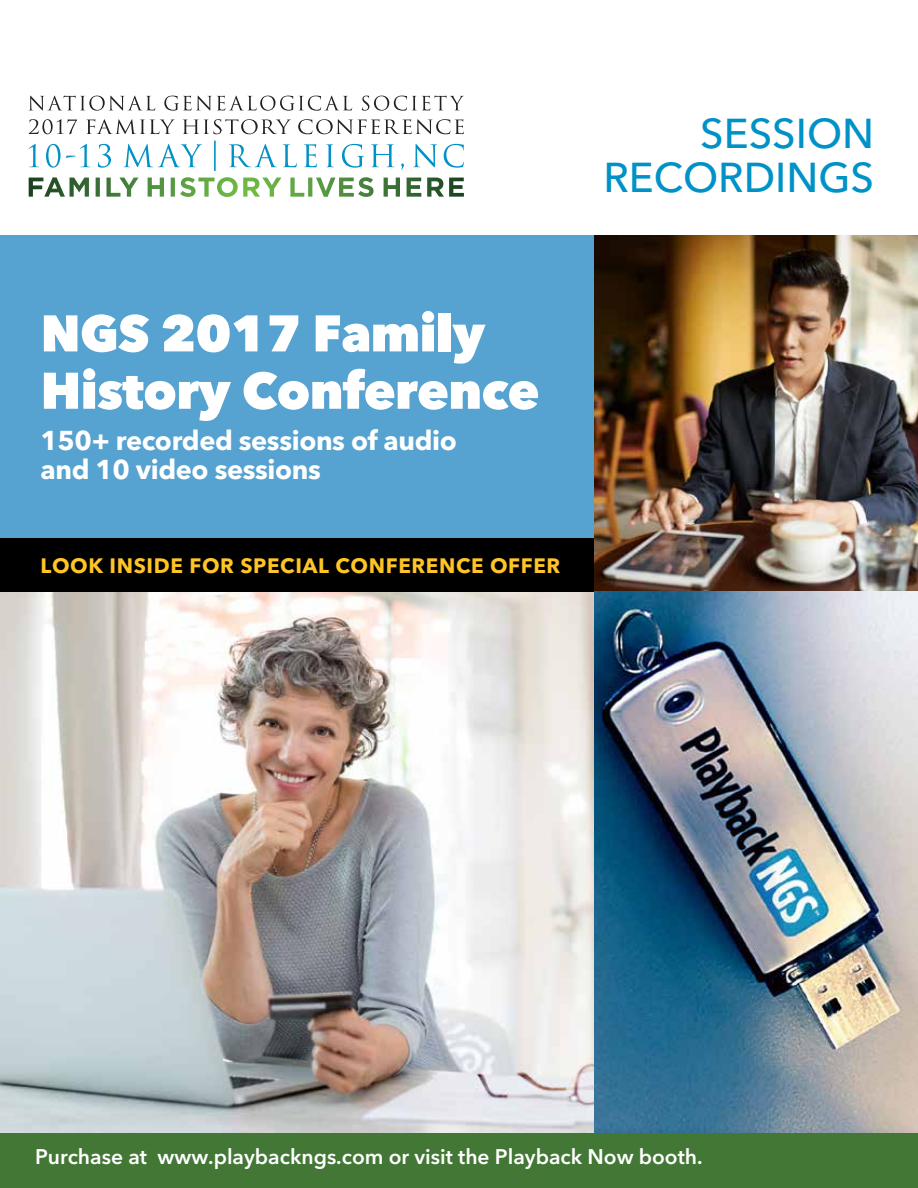
<style>
.page{position:relative;width:918px;height:1188px;background:#fff}
.page>*{position:absolute;margin:0;border:0;box-sizing:border-box;transform-origin:0 0}
.t1{font:800 51px/57.3px "Avenir Next LT Pro";letter-spacing:-.015em;color:#fff}
.t2{font:500 41.4px/43.7px "Avenir Next LT Pro";color:#0092c7;text-align:right}
.t3{font:700 27px/29.4px "Avenir Next LT Pro";letter-spacing:-.015em;color:#fff}
.t4{font:600 21px "Avenir Next LT Pro";color:#fff}
.t5{font:700 20.7px "Avenir Next LT Pro";letter-spacing:.03em;color:#ffc425}
</style>
<div class="page">
<img style="left:0;top:592px;width:594px;height:541px">
<img style="left:594px;top:235px;width:324px;height:357px">
<div style="left:0;top:204px;width:594px;height:347px;background:#56a2d0"></div>
<div style="left:0;top:538px;width:594px;height:54px;background:#000"></div>
<img style="left:594px;top:592px;width:324px;height:541px">
<div style="left:0;top:0;width:918px;height:235px;background:#fff"></div>
<svg style="left:29px;top:177px;width:435px;height:20px"></svg>
<svg style="left:29px;top:96px;width:435px;height:38px"></svg>
<svg style="left:29px;top:141px;width:435px;height:30px"></svg>
<div style="left:0;top:1133px;width:918px;height:55px;background:#437735"></div>
<h2 class="t2" style="left:604px;top:112px;width:272px">SESSION<br>RECORDINGS</h2>
<h1 class="t1" style="left:40px;top:304px;width:501px">NGS 2017 Family<br>History Conference</h1>
<p class="t3" style="left:40px;top:425px;width:418px">150+ recorded sessions of audio and 10 video sessions</p>
<p class="t5" style="left:40px;top:553px;width:521px">LOOK INSIDE FOR SPECIAL CONFERENCE OFFER</p>
<p class="t4" style="left:35px;top:1144px;width:669px">Purchase at www.playbackngs.com or visit the Playback Now booth.</p>
</div>
